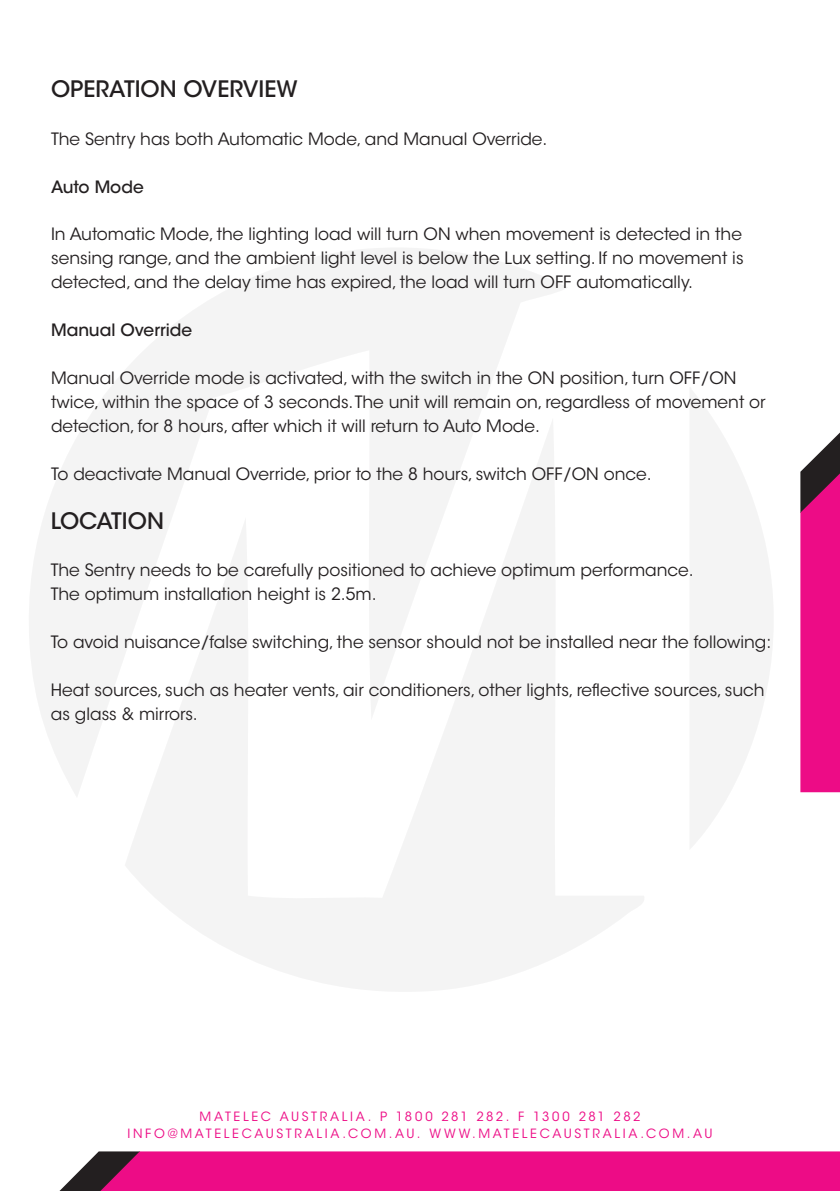
<style>
.page{position:relative;width:840px;height:1191px;background:#fff}
.page>*{position:absolute;margin:0;border:0;box-sizing:border-box;transform-origin:0 0}
.t1{font:500 22.6px "ITC Avant Garde Std";color:#231f20}
.t2{font:17px/24px "ITC Avant Garde Std";color:#231f20}
.t3{font:500 17px "ITC Avant Garde Std";color:#231f20}
.t4{font:12.6px/17px "ITC Avant Garde Std";letter-spacing:.21em;color:#ed0c86;text-align:center}
</style>
<div class="page">
<svg style="left:690px;top:388px;width:83px;height:460px"></svg>
<svg style="left:126px;top:798px;width:518px;height:193px;fill:#f4f4f4"></svg>
<svg style="left:29px;top:248px;width:538px;height:550px"></svg>
<svg style="left:59px;top:1151px;width:780px;height:40px;background:#e31585"></svg>
<svg style="left:800px;top:433px;width:39px;height:359px;background:#d82285"></svg>
<p class="t1" style="left:51px;top:74px;width:248px">OPERATION OVERVIEW</p>
<p class="t2" style="left:51px;top:127px;width:497px">The Sentry has both Automatic Mode, and Manual Override.</p>
<p class="t3" style="left:51px;top:176px;width:94px">Auto Mode</p>
<p class="t2" style="left:51px;top:222px;width:693px;text-align:justify">In Automatic Mode, the lighting load will turn ON when movement is detected in the sensing range, and the ambient light level is below the Lux setting. If no movement is detected, and the delay time has expired, the load will turn OFF automatically.</p>
<p class="t3" style="left:51px;top:320px;width:143px">Manual Override</p>
<p class="t2" style="left:51px;top:366px;width:715px">Manual Override mode is activated, with the switch in the ON position, turn OFF/ON twice, within the space of 3 seconds. The unit will remain on, regardless of movement or detection, for 8 hours, after which it will return to Auto Mode.</p>
<p class="t2" style="left:51px;top:462px;width:601px">To deactivate Manual Override, prior to the 8 hours, switch OFF/ON once.</p>
<p class="t1" style="left:51px;top:506px;width:115px">LOCATION</p>
<p class="t2" style="left:51px;top:558px;width:644px">The Sentry needs to be carefully positioned to achieve optimum performance.</p>
<p class="t2" style="left:51px;top:582px;width:327px">The optimum installation height is 2.5m.</p>
<p class="t2" style="left:51px;top:630px;width:721px">To avoid nuisance/false switching, the sensor should not be installed near the following:</p>
<p class="t2" style="left:51px;top:678px;width:715px">Heat sources, such as heater vents, air conditioners, other lights, reflective sources, such as glass &amp; mirrors.</p>
<p class="t4" style="left:127px;top:1108px;width:586px">MATELEC AUSTRALIA. P 1800 281 282. F 1300 281 282<br>INFO@MATELECAUSTRALIA.COM.AU. WWW.MATELECAUSTRALIA.COM.AU</p>
</div>
